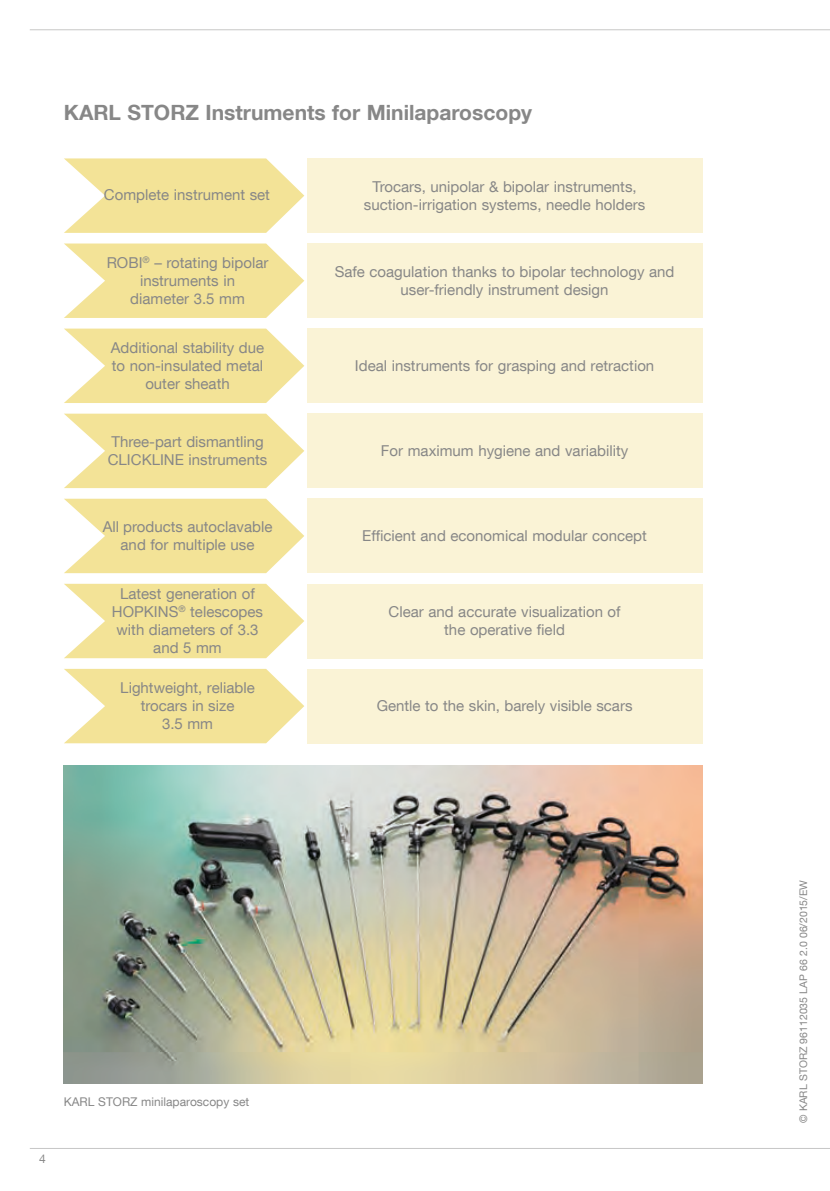
<style>
.page{position:relative;width:830px;height:1191px;background:#fff}
.page>*{position:absolute;margin:0;border:0;box-sizing:border-box;transform-origin:0 0}
.t1{font:700 21px "KS Helvetica Neue";color:#878787}
.t2{font:15px/18px "KS Helvetica Neue";color:#878787;text-align:center}
.t3{font:12px "KS Helvetica Neue";color:#878787}
.t4{font:10.5px "KS Helvetica Neue";color:#878787}
</style>
<div class="page">
<hr style="left:30px;top:29px;width:799px;height:1px;background:#c7c7c6">
<hr style="left:30px;top:1148px;width:799px;height:1px;background:#c7c7c6">
<svg style="left:64px;top:158px;width:240px;height:75px"></svg>
<svg style="left:64px;top:243px;width:240px;height:75px"></svg>
<svg style="left:64px;top:328px;width:240px;height:75px"></svg>
<svg style="left:64px;top:414px;width:240px;height:74px"></svg>
<svg style="left:64px;top:499px;width:240px;height:74px"></svg>
<svg style="left:64px;top:584px;width:240px;height:74px"></svg>
<svg style="left:64px;top:669px;width:240px;height:74px"></svg>
<div style="left:307px;top:158px;width:395px;height:75px;background:#faf3d6"></div>
<div style="left:307px;top:243px;width:395px;height:75px;background:#faf3d6"></div>
<div style="left:307px;top:328px;width:395px;height:75px;background:#faf3d6"></div>
<div style="left:307px;top:414px;width:395px;height:74px;background:#faf3d6"></div>
<div style="left:307px;top:499px;width:395px;height:74px;background:#faf3d6"></div>
<div style="left:307px;top:584px;width:395px;height:74px;background:#faf3d6"></div>
<div style="left:307px;top:669px;width:395px;height:74px;background:#faf3d6"></div>
<img style="left:64px;top:765px;width:638px;height:319px">
<h1 class="t1" style="left:64px;top:99px;width:469px">KARL STORZ Instruments for Minilaparoscopy</h1>
<p class="t2" style="left:104px;top:185px;width:167px">Complete instrument set</p>
<p class="t2" style="left:107px;top:253px;width:163px">ROBI<sup>®</sup> – rotating bipolar instruments in<br>diameter 3.5 mm</p>
<p class="t2" style="left:111px;top:338px;width:155px">Additional stability due to non-insulated metal outer sheath</p>
<p class="t2" style="left:108px;top:432px;width:161px;text-align:left">Three-part dismantling<br>CLICKLINE instruments</p>
<p class="t2" style="left:103px;top:517px;width:171px">All products autoclavable and for multiple use</p>
<p class="t2" style="left:112px;top:584px;width:152px">Latest generation of<br>HOPKINS<sup>®</sup> telescopes with diameters of 3.3 and 5 mm</p>
<p class="t2" style="left:120px;top:678px;width:136px">Lightweight, reliable trocars in size<br>3.5 mm</p>
<p class="t2" style="left:364px;top:177px;width:283px">Trocars, unipolar &amp; bipolar instruments, suction-irrigation systems, needle holders</p>
<p class="t2" style="left:334px;top:262px;width:341px">Safe coagulation thanks to bipolar technology and user-friendly instrument design</p>
<p class="t2" style="left:355px;top:356px;width:301px">Ideal instruments for grasping and retraction</p>
<p class="t2" style="left:381px;top:441px;width:249px">For maximum hygiene and variability</p>
<p class="t2" style="left:362px;top:526px;width:286px">Efficient and economical modular concept</p>
<p class="t2" style="left:388px;top:602px;width:233px">Clear and accurate visualization of the operative field</p>
<p class="t2" style="left:376px;top:696px;width:257px">Gentle to the skin, barely visible scars</p>
<p class="t3" style="left:39px;top:1151px;width:8px">4</p>
<p class="t3" style="left:64px;top:1094px;width:187px">KARL STORZ minilaparoscopy set</p>
<p class="t4" style="left:796px;top:1123px;width:244px;rotate:-90deg">© KARL STORZ 96112035 LAP 66 2.0 06/2015/EW</p>
</div>
